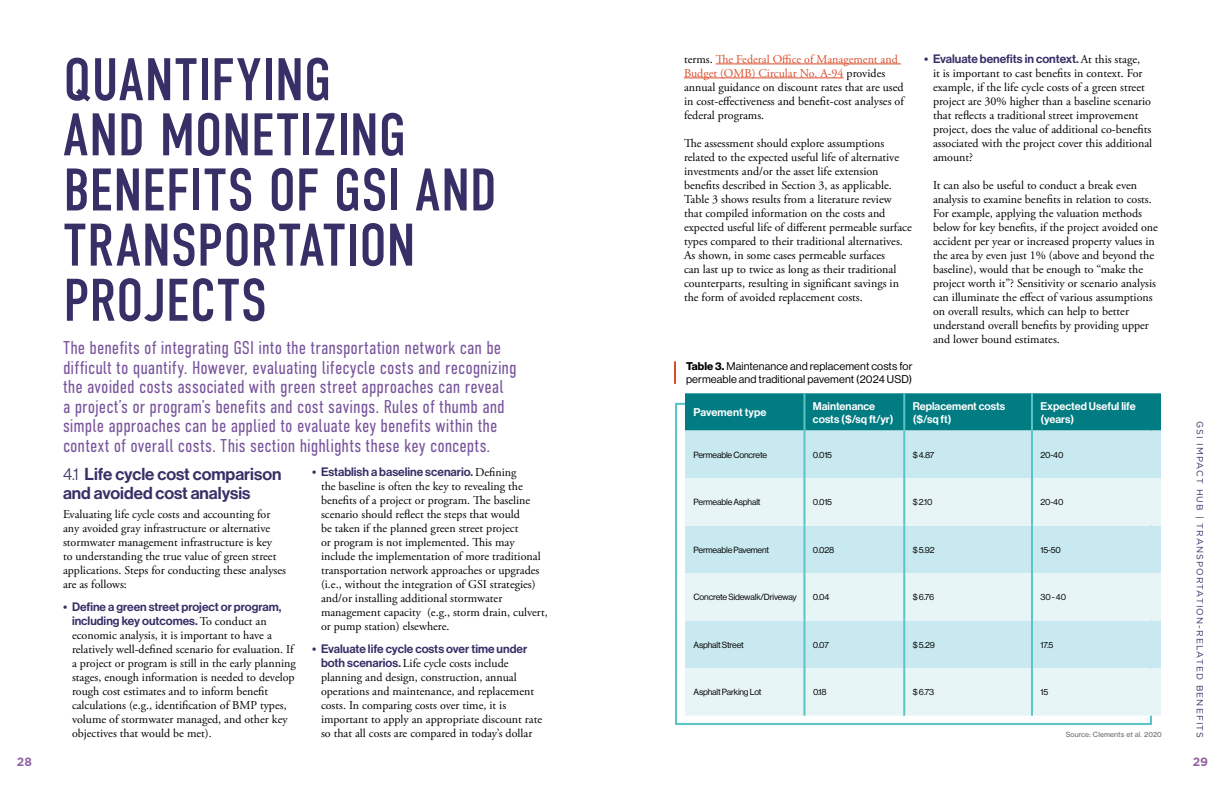
<style>
.page{position:relative;width:1224px;height:792px;background:#fff}
.page>*{position:absolute;margin:0;border:0;box-sizing:border-box;transform-origin:0 0}
.t1{font:60px/55.1px "DIN Condensed";color:#373067}
.t2{font:300 18.5px/19.5px "DIN Condensed";letter-spacing:.005em;color:#77529b}
.t3{font:17px/19px "N Haas Grotesk DS Pro 65 Md";color:#373067}
.t4{font:12px/14px "Adobe Garamond Pro";color:#000}
.t5{font:12px/14px "N Haas Grotesk DS Pro 65 Md";color:#373067;text-align:center}
.t6{font:700 12px "Gotham";color:#9566a4}
.t7{font:11px/13.2px "N Haas Grotesk DS Pro 65 Md";color:#fff}
.t8{font:11px/13.2px "N Haas Grotesk DS Pro 55 Rg";letter-spacing:.01em;color:#000}
.t9{font:9px "Gotham";letter-spacing:.12em;color:#373067}
.t10{font:8.8px "N Haas Grotesk DS Pro 55 Rg";letter-spacing:-.02em;color:#000}
.t11{font:7px "N Haas Grotesk TX Pro 55 Rg";letter-spacing:.01em;color:#636466}
.s1{font-family:"N Haas Grotesk DS Pro 45 Lt"}
.s2{font-family:"Adobe Garamond Pro";color:#000}
.s3{font-family:"N Haas Grotesk DS Pro 65 Md";color:#373067}
.s4{color:#d94c2b}
.s5{font-family:"N Haas Grotesk DS Pro 75 Bd"}
</style>
<div class="page">
<hr style="left:674px;top:361px;width:2px;height:23px;background:#d94c2b">
<svg style="left:675px;top:402px;width:477px;height:323px"></svg>
<div style="left:685px;top:393px;width:476px;height:38px;background:#007c82"></div>
<div style="left:685px;top:431px;width:476px;height:47px;background:#c8e9ef"></div>
<svg style="left:685px;top:478px;width:476px;height:238px;background:#dbf0f3"></svg>
<hr style="left:803px;top:393px;width:2px;height:38px;background:#5ac5c4">
<hr style="left:903px;top:393px;width:2px;height:38px;background:#5ac5c4">
<hr style="left:803px;top:431px;width:2px;height:47px;background:#5ac5c4">
<hr style="left:903px;top:431px;width:2px;height:47px;background:#5ac5c4">
<hr style="left:803px;top:478px;width:2px;height:48px;background:#5ac5c4">
<hr style="left:903px;top:478px;width:2px;height:48px;background:#5ac5c4">
<hr style="left:803px;top:526px;width:2px;height:47px;background:#5ac5c4">
<hr style="left:903px;top:526px;width:2px;height:47px;background:#5ac5c4">
<hr style="left:803px;top:573px;width:2px;height:48px;background:#5ac5c4">
<hr style="left:903px;top:573px;width:2px;height:48px;background:#5ac5c4">
<hr style="left:803px;top:621px;width:2px;height:47px;background:#5ac5c4">
<hr style="left:903px;top:621px;width:2px;height:47px;background:#5ac5c4">
<hr style="left:1031px;top:393px;width:2px;height:38px;background:#5ac5c4">
<hr style="left:1031px;top:431px;width:2px;height:47px;background:#5ac5c4">
<hr style="left:1031px;top:478px;width:2px;height:48px;background:#5ac5c4">
<hr style="left:1031px;top:526px;width:2px;height:47px;background:#5ac5c4">
<hr style="left:1031px;top:573px;width:2px;height:48px;background:#5ac5c4">
<hr style="left:1031px;top:621px;width:2px;height:47px;background:#5ac5c4">
<hr style="left:803px;top:668px;width:2px;height:48px;background:#5ac5c4">
<hr style="left:903px;top:668px;width:2px;height:48px;background:#5ac5c4">
<hr style="left:1031px;top:668px;width:2px;height:48px;background:#5ac5c4">
<hr style="left:716px;top:64px;width:185px;height:1px;background:#d94c2b">
<hr style="left:684px;top:78px;width:160px;height:1px;background:#d94c2b">
<h1 class="t1" style="left:63px;top:53px;width:435px">QUANTIFYING<br>AND MONETIZING<br>BENEFITS OF GSI AND<br>TRANSPORTATION<br>PROJECTS</h1>
<p class="t2" style="left:63px;top:338px;width:455px">The benefits of integrating GSI into the transportation network can be difficult to quantify. However, evaluating lifecycle costs and recognizing the avoided costs associated with green street approaches can reveal<br>a project’s or program’s benefits and cost savings. Rules of thumb and simple approaches can be applied to evaluate key benefits within the context of overall costs. This section highlights these key concepts.</p>
<h3 class="t3" style="left:63px;top:465px;width:220px"><span class="s1">4.1</span> Life cycle cost comparison and avoided cost analysis</h3>
<p class="t4" style="left:63px;top:507px;width:225px">Evaluating life cycle costs and accounting for any avoided gray infrastructure or alternative stormwater management infrastructure is key<br>to understanding the true value of green street applications. Steps for conducting these analyses are as follows:</p>
<p class="t5" style="left:63px;top:600px;width:220px">• Define a green street project or program, including key outcomes. <span class="s2">To conduct an</span></p>
<p class="t4" style="left:72px;top:628px;width:225px">economic analysis, it is important to have a relatively well-defined scenario for evaluation. If a project or program is still in the early planning stages, enough information is needed to develop rough cost estimates and to inform benefit calculations (e.g., identification of BMP types, volume of stormwater managed, and other key objectives that would be met).</p>
<p class="t5" style="left:312px;top:465px;width:206px">• Establish a baseline scenario. <span class="s2">Defining</span></p>
<p class="t4" style="left:321px;top:480px;width:228px">the baseline is often the key to revealing the benefits of a project or program. The baseline scenario should reflect the steps that would<br>be taken if the planned green street project<br>or program is not implemented. This may include the implementation of more traditional transportation network approaches or upgrades (i.e., without the integration of GSI strategies) and/or installing additional stormwater management capacity (e.g., storm drain, culvert, or pump station) elsewhere.</p>
<p class="t5" style="left:312px;top:642px;width:217px">• Evaluate life cycle costs over time under</p>
<p class="t4" style="left:321px;top:657px;width:223px"><span class="s3">both scenarios.</span> Life cycle costs include planning and design, construction, annual operations and maintenance, and replacement costs. In comparing costs over time, it is important to apply an appropriate discount rate so that all costs are compared in today’s dollar</p>
<p class="t4" style="left:684px;top:52px;width:221px">terms. <span class="s4">The Federal Office of Management and Budget (OMB) Circular No. A-94</span> provides annual guidance on discount rates that are used in cost-effectiveness and benefit-cost analyses of federal programs.</p>
<p class="t4" style="left:684px;top:136px;width:229px">The assessment should explore assumptions related to the expected useful life of alternative investments and/or the asset life extension benefits described in Section 3, as applicable.<br>Table 3 shows results from a literature review that compiled information on the costs and expected useful life of different permeable surface types compared to their traditional alternatives.<br>As shown, in some cases permeable surfaces<br>can last up to twice as long as their traditional counterparts, resulting in significant savings in the form of avoided replacement costs.</p>
<p class="t5" style="left:924px;top:52px;width:218px">• Evaluate benefits in context. <span class="s2">At this stage,</span></p>
<p class="t4" style="left:933px;top:67px;width:221px">it is important to cast benefits in context. For example, if the life cycle costs of a green street project are 30% higher than a baseline scenario that reflects a traditional street improvement project, does the value of additional co-benefits associated with the project cover this additional amount?</p>
<p class="t4" style="left:933px;top:179px;width:227px">It can also be useful to conduct a break even analysis to examine benefits in relation to costs.<br>For example, applying the valuation methods below for key benefits, if the project avoided one accident per year or increased property values in the area by even just 1% (above and beyond the baseline), would that be enough to “make the project worth it”? Sensitivity or scenario analysis can illuminate the effect of various assumptions on overall results, which can help to better understand overall benefits by providing upper and lower bound estimates.</p>
<p class="t8" style="left:686px;top:360px;width:228px"><span class="s5">Table 3.</span> Maintenance and replacement costs for permeable and traditional pavement (2024 USD)</p>
<p class="t7" style="left:694px;top:406px;width:75px">Pavement type</p>
<p class="t7" style="left:813px;top:399px;width:82px">Maintenance costs ($/sq ft/yr)</p>
<p class="t7" style="left:913px;top:399px;width:94px">Replacement costs ($/sq ft)</p>
<p class="t7" style="left:1040px;top:399px;width:97px">Expected Useful life (years)</p>
<p class="t10" style="left:694px;top:450px;width:75px">Permeable Concrete</p>
<p class="t10" style="left:813px;top:450px;width:21px">0.015</p>
<p class="t10" style="left:913px;top:450px;width:23px">$ 4.87</p>
<p class="t10" style="left:1040px;top:450px;width:25px">20-40</p>
<p class="t10" style="left:694px;top:497px;width:69px">Permeable Asphalt</p>
<p class="t10" style="left:813px;top:497px;width:21px">0.015</p>
<p class="t10" style="left:913px;top:497px;width:21px">$ 2.10</p>
<p class="t10" style="left:1040px;top:497px;width:25px">20-40</p>
<p class="t10" style="left:694px;top:545px;width:77px">Permeable Pavement</p>
<p class="t10" style="left:813px;top:545px;width:23px">0.028</p>
<p class="t10" style="left:913px;top:545px;width:23px">$ 5.92</p>
<p class="t10" style="left:1041px;top:545px;width:22px">15-50</p>
<p class="t10" style="left:694px;top:592px;width:105px">Concrete Sidewalk/Driveway</p>
<p class="t10" style="left:813px;top:592px;width:18px">0.04</p>
<p class="t10" style="left:913px;top:592px;width:23px">$ 6.76</p>
<p class="t10" style="left:1041px;top:592px;width:27px">30 - 40</p>
<p class="t10" style="left:694px;top:640px;width:52px">Asphalt Street</p>
<p class="t10" style="left:813px;top:640px;width:17px">0.07</p>
<p class="t10" style="left:913px;top:640px;width:24px">$ 5.29</p>
<p class="t10" style="left:1041px;top:640px;width:14px">17.5</p>
<p class="t10" style="left:694px;top:687px;width:70px">Asphalt Parking Lot</p>
<p class="t10" style="left:813px;top:687px;width:15px">0.18</p>
<p class="t10" style="left:913px;top:687px;width:23px">$ 6.73</p>
<p class="t10" style="left:1041px;top:687px;width:9px">15</p>
<p class="t11" style="left:1066px;top:730px;width:98px">Source: Clements et al. 2020</p>
<p class="t9" style="left:1206px;top:421px;width:319px;rotate:90deg">GSI IMPACT HUB | TRANSPORTATION-RELATED BENEFITS</p>
<p class="t6" style="left:17px;top:753px;width:17px">28</p>
<p class="t6" style="left:1193px;top:753px;width:17px">29</p>
</div>
